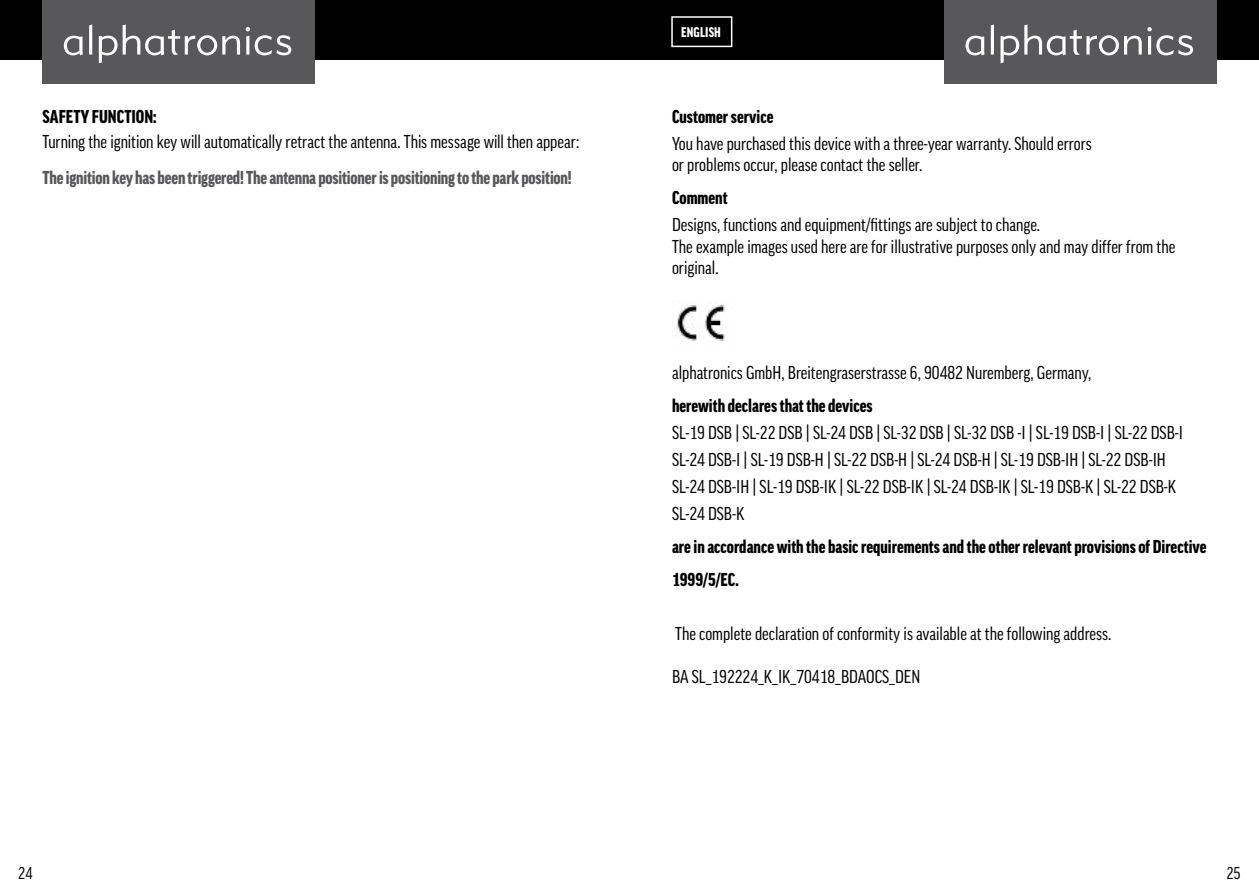
<style>
.page{position:relative;width:1259px;height:893px;background:#fff}
.page>*{position:absolute;margin:0;border:0;box-sizing:border-box;transform-origin:0 0}
.t1{font:condensed 18px/21.6px "Good";color:#000}
.t2{font:900 condensed 18px/33px "Good";color:#000}
.t3{font:900 condensed 18px "Good";letter-spacing:-.01em;color:#58585a}
.t4{font:condensed 16.5px "Good";color:#000}
.t5{font:900 condensed 13.5px "Good";letter-spacing:.01em;color:#fff}
</style>
<div class="page">
<div style="left:0;top:0;width:308px;height:60px;background:#000"></div>
<div style="left:308px;top:0;width:321px;height:60px;background:#000"></div>
<div style="left:629px;top:0;width:321px;height:60px;background:#000"></div>
<div style="left:950px;top:0;width:309px;height:60px;background:#000"></div>
<div style="left:43px;top:0;width:272px;height:84px;background:#58585a"></div>
<svg style="left:64px;top:36px;width:19px;height:19px"></svg>
<svg style="left:89px;top:25px;width:3px;height:30px"></svg>
<svg style="left:99px;top:25px;width:141px;height:38px"></svg>
<svg style="left:246px;top:27px;width:45px;height:28px"></svg>
<div style="left:944px;top:0;width:272px;height:84px;background:#58585a"></div>
<svg style="left:965px;top:36px;width:19px;height:19px"></svg>
<svg style="left:990px;top:25px;width:4px;height:30px"></svg>
<svg style="left:1000px;top:25px;width:141px;height:38px"></svg>
<svg style="left:1147px;top:27px;width:46px;height:28px"></svg>
<div style="left:671px;top:16px;width:61px;height:31px;border:2px solid #fff"></div>
<img style="left:675px;top:303px;width:53px;height:39px">
<p class="t2" style="left:43px;top:100px;width:116px">SAFETY FUNCTION:</p>
<p class="t1" style="left:43px;top:131px;width:538px">Turning the ignition key will automatically retract the antenna. This message will then appear:</p>
<p class="t3" style="left:43px;top:167px;width:531px">The ignition key has been triggered! The antenna positioner is positioning to the park position!</p>
<p class="t5" style="left:681px;top:25px;width:41px">ENGLISH</p>
<p class="t2" style="left:672px;top:100px;width:103px">Customer service</p>
<p class="t1" style="left:672px;top:132px;width:421px">You have purchased this device with a three-year warranty. Should errors or problems occur, please contact the seller.</p>
<p class="t2" style="left:672px;top:181px;width:57px">Comment</p>
<p class="t1" style="left:672px;top:214px;width:505px">Designs, functions and equipment/fittings are subject to change.<br>The example images used here are for illustrative purposes only and may differ from the original.</p>
<p class="t1" style="left:672px;top:362px;width:421px">alphatronics GmbH, Breitengraserstrasse 6, 90482 Nuremberg, Germany,</p>
<p class="t2" style="left:672px;top:389px;width:202px">herewith declares that the devices</p>
<p class="t1" style="left:672px;top:419px;width:512px;line-height:27px">SL-19 DSB | SL-22 DSB | SL-24 DSB | SL-32 DSB | SL-32 DSB -I | SL-19 DSB-I | SL-22 DSB-I SL-24 DSB-I | SL-19 DSB-H | SL-22 DSB-H | SL-24 DSB-H | SL-19 DSB-IH | SL-22 DSB-IH SL-24 DSB-IH | SL-19 DSB-IK | SL-22 DSB-IK | SL-24 DSB-IK | SL-19 DSB-K | SL-22 DSB-K SL-24 DSB-K</p>
<p class="t2" style="left:672px;top:530px;width:536px">are in accordance with the basic requirements and the other relevant provisions of Directive<br>1999/5/EC.</p>
<p class="t1" style="left:675px;top:623px;width:437px">The complete declaration of conformity is available at the following address.</p>
<p class="t1" style="left:672px;top:666px;width:250px">BA SL_192224_K_IK_70418_BDAOCS_DEN</p>
<p class="t4" style="left:18px;top:864px;width:16px">24</p>
<p class="t4" style="left:1226px;top:864px;width:16px">25</p>
</div>
